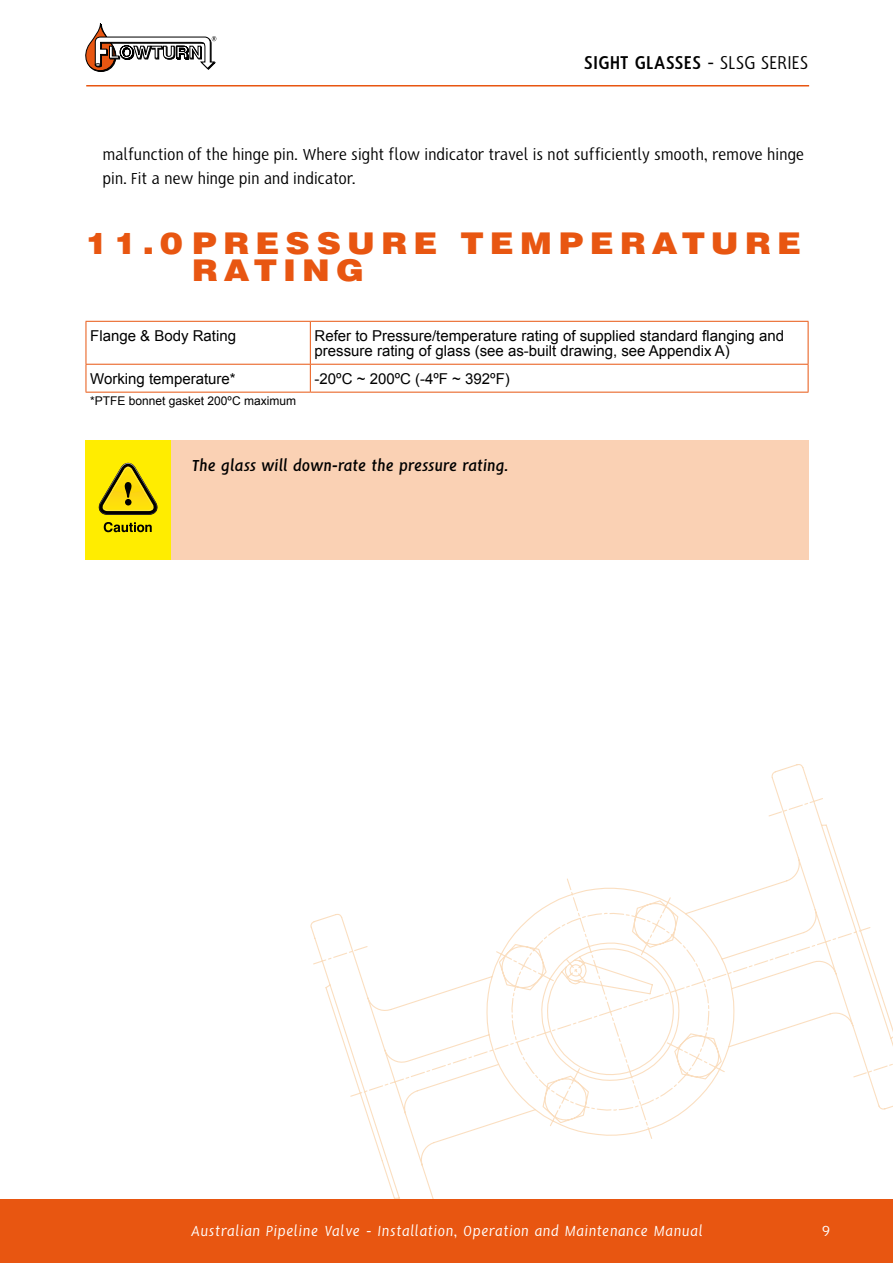
<style>
.page{position:relative;width:893px;height:1263px;background:#fff}
.page>*{position:absolute;margin:0;border:0;box-sizing:border-box;transform-origin:0 0}
.t1{font:900 30px/27px "Swiss 721 BT";letter-spacing:.18em;color:#e85611;scale:1.14 1}
.t2{font:700 21px "HS Sans";color:#000}
.t3{font:18px/24px "HS Sans";color:#000}
.t4{font:italic 700 18px "HS Sans";letter-spacing:-.005em;color:#000}
.t5{font:italic 16.5px "HS Sans";letter-spacing:.035em;color:#fff}
.t6{font:16.5px "HS Sans";color:#fff}
.t7{font:15px/15px "Arial";color:#000}
.t8{font:12px "Arial";color:#000}
.s1{font-weight:400}
</style>
<div class="page">
<svg style="left:310px;top:764px;width:583px;height:436px"></svg>
<hr style="left:86px;top:85px;width:723px;height:1px;background:#e85611">
<div style="left:0;top:1200px;width:893px;height:63px;background:#e85611"></div>
<svg style="left:86px;top:23px;width:130px;height:49px"></svg>
<hr style="left:86px;top:321px;width:224px;height:1px;background:#e85611">
<hr style="left:86px;top:322px;width:1px;height:42px;background:#e85611">
<hr style="left:310px;top:321px;width:498px;height:1px;background:#e85611">
<hr style="left:310px;top:322px;width:1px;height:42px;background:#e85611">
<hr style="left:808px;top:322px;width:1px;height:42px;background:#e85611">
<hr style="left:86px;top:364px;width:224px;height:1px;background:#e85611">
<svg style="left:86px;top:365px;width:1px;height:27px"></svg>
<hr style="left:310px;top:364px;width:498px;height:1px;background:#e85611">
<svg style="left:310px;top:365px;width:1px;height:27px"></svg>
<svg style="left:808px;top:365px;width:1px;height:27px"></svg>
<hr style="left:86px;top:392px;width:224px;height:1px;background:#e85611">
<hr style="left:310px;top:392px;width:498px;height:1px;background:#e85611">
<div style="left:86px;top:441px;width:85px;height:119px;background:#ffed00"></div>
<svg style="left:99px;top:463px;width:58px;height:52px"></svg>
<svg style="left:104px;top:522px;width:48px;height:10px"></svg>
<div style="left:171px;top:441px;width:637px;height:119px;background:#fad1b4"></div>
<h2 class="t2" style="left:584px;top:52px;width:226px">SIGHT GLASSES <span class="s1">- SLSG SERIES</span></h2>
<p class="t3" style="left:103px;top:143px;width:703px">malfunction of the hinge pin. Where sight flow indicator travel is not sufficiently smooth, remove hinge pin. Fit a new hinge pin and indicator.</p>
<h1 class="t1" style="left:192px;top:229px;width:536px;text-indent:-106px">11.0PRESSURE TEMPERATURE<br>RATING</h1>
<p class="t7" style="left:90px;top:328px;width:147px">Flange &amp; Body Rating</p>
<p class="t7" style="left:315px;top:328px;width:471px">Refer to Pressure/temperature rating of supplied standard flanging and pressure rating of glass (see as-built drawing, see Appendix A)</p>
<p class="t7" style="left:90px;top:371px;width:147px">Working temperature*</p>
<p class="t7" style="left:315px;top:371px;width:197px">-20ºC ~ 200ºC (-4ºF ~ 392ºF)</p>
<p class="t8" style="left:90px;top:393px;width:207px">*PTFE bonnet gasket 200ºC maximum</p>
<p class="t4" style="left:192px;top:457px;width:318px">The glass will down-rate the pressure rating.</p>
<p class="t5" style="left:191px;top:1222px;width:513px">Australian Pipeline Valve - Installation, Operation and Maintenance Manual</p>
<p class="t6" style="left:822px;top:1222px;width:10px">9</p>
</div>
